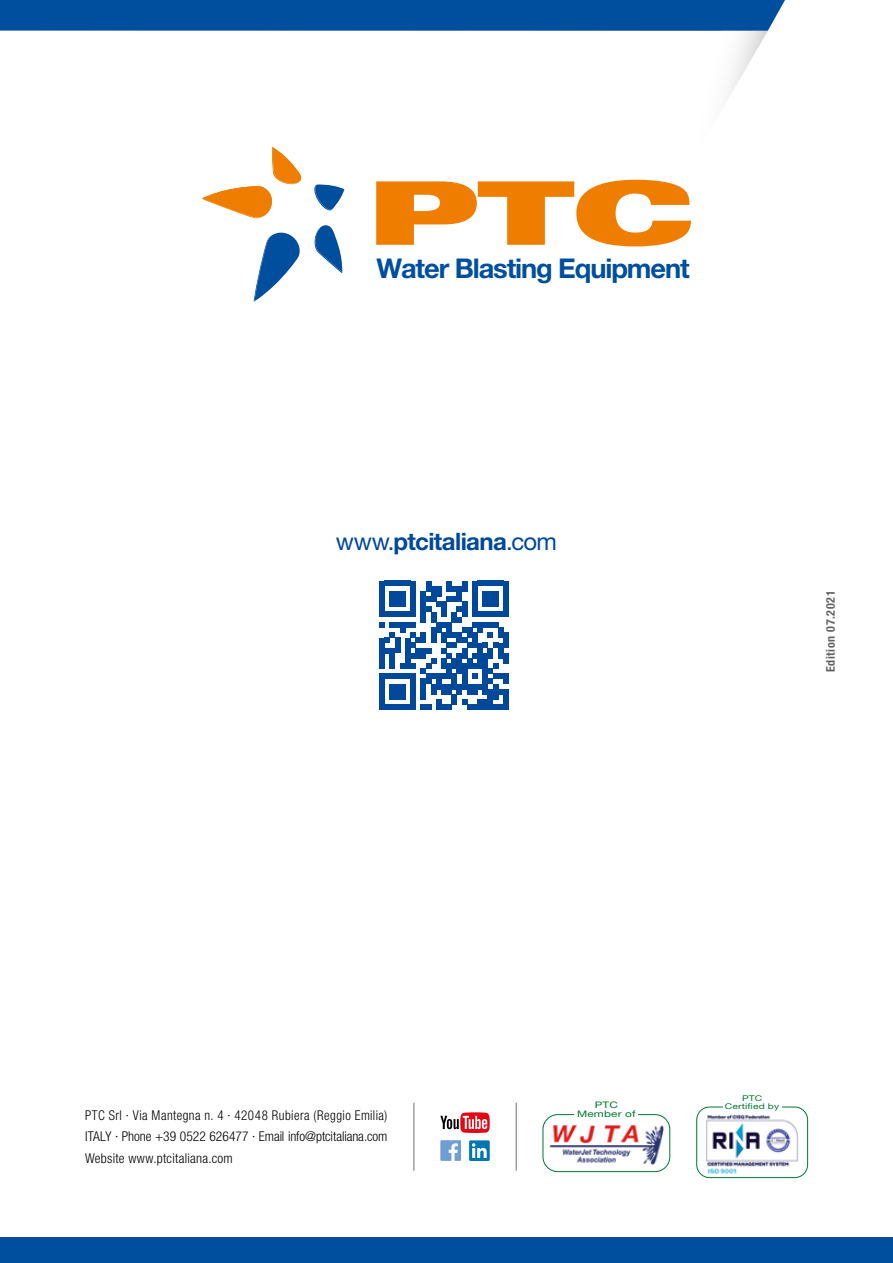
<style>
.page{position:relative;width:893px;height:1263px;background:#fff}
.page>*{position:absolute;margin:0;border:0;box-sizing:border-box;transform-origin:0 0}
.t1{font:700 27.3px "Helvetica Neue LT Pro";letter-spacing:-.04em;color:#004f9f}
.t2{font:700 24px "Helvetica Neue LT Pro";letter-spacing:-.025em;color:#00489a}
.t3{font:300 condensed 13.5px/21px "Helvetica Neue LT Pro";letter-spacing:.01em;color:#000;text-align:justify;scale:.96 1}
.t4{font:700 condensed 12px "Helvetica Neue LT Pro";letter-spacing:.05em;color:#646363}
.t5{font:9px/8.9px "Helvetica Neue LT Pro";letter-spacing:.015em;color:#007930;text-align:center;scale:1.3 1}
.t6{font:7.95px/7.6px "Helvetica Neue LT Pro";letter-spacing:.015em;color:#007930;text-align:center;scale:1.3 1}
.s1{font-weight:400}
</style>
<div class="page">
<svg style="left:380px;top:581px;width:128px;height:129px"></svg>
<div style="left:503px;top:638px;width:5px;height:10px;background:#00489a"></div>
<div style="left:503px;top:653px;width:5px;height:10px;background:#00489a"></div>
<div style="left:503px;top:674px;width:5px;height:10px;background:#00489a"></div>
<div style="left:503px;top:689px;width:5px;height:10px;background:#00489a"></div>
<div style="left:503px;top:699px;width:5px;height:11px;background:#00489a"></div>
<div style="left:0;top:0;width:785px;height:31px;background:#004f9f"></div>
<img style="left:729px;top:31px;width:39px;height:65px">
<img style="left:550px;top:1125px;width:113px;height:39px">
<div style="left:543px;top:1114px;width:127px;height:58px;border:1px solid #007930;border-radius:15px"></div>
<div style="left:574px;top:1109px;width:64px;height:10px;background:#fff"></div>
<div style="left:696px;top:1107px;width:112px;height:71px;border:1px solid #007930;border-radius:13px"></div>
<div style="left:723px;top:1103px;width:59px;height:9px;background:#fff"></div>
<img style="left:706px;top:1115px;width:92px;height:59px">
<hr style="left:516px;top:1103px;width:1px;height:68px;background:#706f6f">
<hr style="left:414px;top:1103px;width:1px;height:68px;background:#706f6f">
<svg style="left:440px;top:1112px;width:50px;height:21px"></svg>
<div style="left:440px;top:1140px;width:21px;height:21px;background:#6f9ed4"></div>
<svg style="left:449px;top:1143px;width:9px;height:18px"></svg>
<div style="left:469px;top:1140px;width:21px;height:21px;background:#0076b3;border-radius:2px"></div>
<svg style="left:472px;top:1143px;width:15px;height:15px"></svg>
<div style="left:0;top:1237px;width:893px;height:26px;background:#004f9f"></div>
<svg style="left:376px;top:180px;width:315px;height:66px"></svg>
<svg style="left:314px;top:184px;width:30px;height:26px"></svg>
<svg style="left:314px;top:225px;width:28px;height:48px"></svg>
<svg style="left:254px;top:232px;width:46px;height:70px"></svg>
<svg style="left:202px;top:147px;width:100px;height:71px"></svg>
<h1 class="t1" style="left:376px;top:251px;width:315px">Water Blasting Equipment</h1>
<h2 class="t2" style="left:336px;top:526px;width:223px"><span class="s1">www.</span>ptcitaliana<span class="s1">.com</span></h2>
<p class="t4" style="left:823px;top:672px;width:83px;rotate:-90deg">Edition 07.2021</p>
<p class="t3" style="left:85px;top:1105px;width:317px">PTC Srl · Via Mantegna n. 4 · 42048 Rubiera (Reggio Emilia)<br>ITALY · Phone +39 0522 626477 · Email info@ptcitaliana.com Website www.ptcitaliana.com</p>
<p class="t5" style="left:577px;top:1100px;width:47px">PTC<br>Member of</p>
<p class="t6" style="left:725px;top:1094px;width:43px">PTC<br>Certified by</p>
</div>
